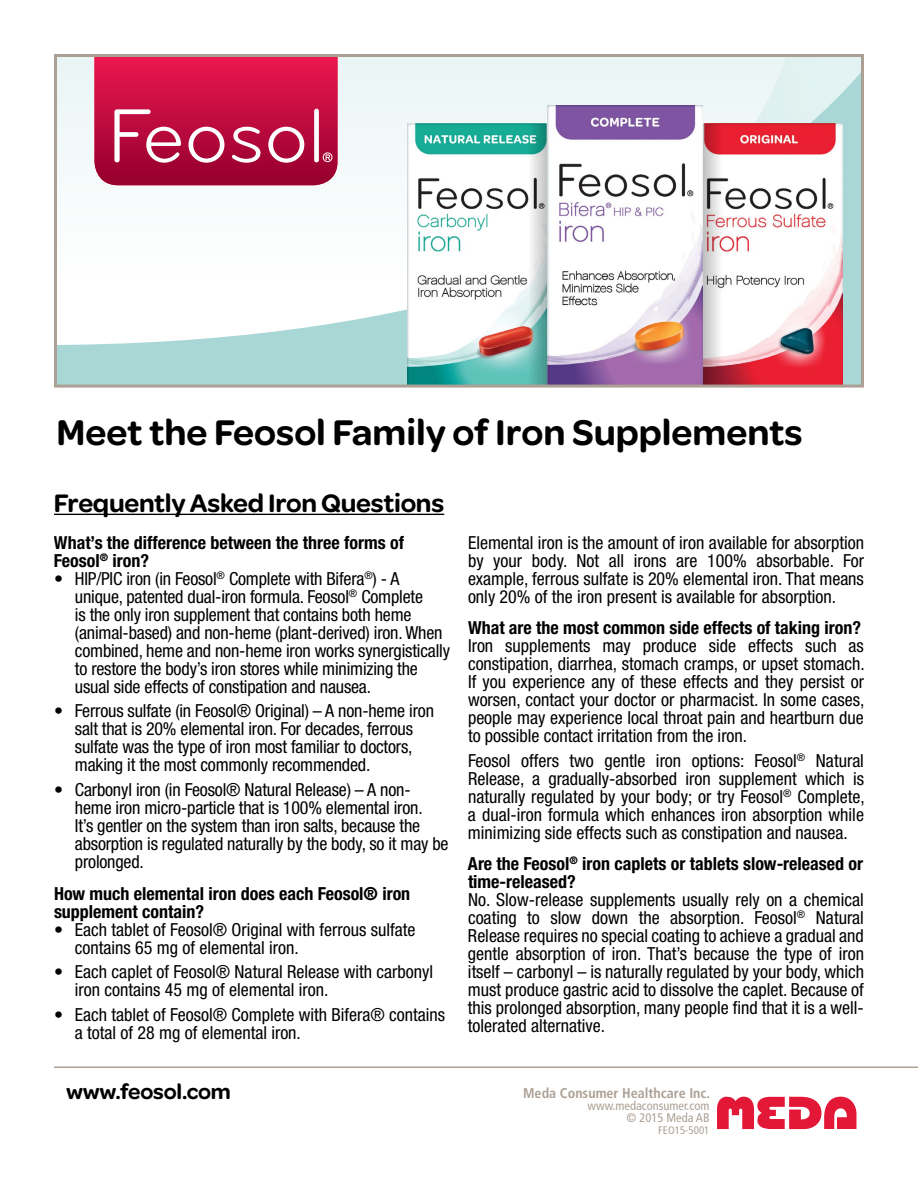
<style>
.page{position:relative;width:918px;height:1188px;background:#fff}
.page>*{position:absolute;margin:0;border:0;box-sizing:border-box;transform-origin:0 0}
.t1{font:600 38.1px "Omnes";color:#000}
.t2{font:600 27px "Omnes";letter-spacing:-.01em;color:#000}
.t3{font:600 22.5px "Omnes";letter-spacing:-.01em;color:#000}
.t4{font:condensed 18px/18px "Helvetica Neue LT Std";letter-spacing:-.01em;color:#000}
.t5{font:700 condensed 18px/18px "Helvetica Neue LT Std";color:#000}
.t6{font:700 condensed 14.1px "Frutiger LT Std";color:#aca095}
.t7{font:condensed 12.45px/12px "Frutiger LT Std";color:#aca095;text-align:right}
.t8{font:condensed 10.95px "Frutiger LT Std";color:#aca095}
</style>
<div class="page">
<svg style="left:54px;top:54px;width:810px;height:461px"></svg>
<svg style="left:717px;top:1096px;width:140px;height:34px"></svg>
<hr style="left:54px;top:1066px;width:864px;height:2px;background:#aca095">
<h1 class="t1" style="left:57px;top:405px;width:748px">Meet the Feosol Family of Iron Supplements</h1>
<h2 class="t2" style="left:54px;top:483px;width:392px">Frequently Asked Iron Questions</h2>
<p class="t5" style="left:54px;top:533px;width:352px">What’s the difference between the three forms of<br>Feosol<sup>®</sup> iron?</p>
<p class="t4" style="left:75px;top:569px;width:377px;text-indent:-21px">• HIP/PIC iron (in Feosol<sup>®</sup> Complete with Bifera<sup>®</sup>) - A unique, patented dual-iron formula. Feosol<sup>®</sup> Complete<br>is the only iron supplement that contains both heme (animal-based) and non-heme (plant-derived) iron. When combined, heme and non-heme iron works synergistically to restore the body’s iron stores while minimizing the usual side effects of constipation and nausea.</p>
<p class="t4" style="left:75px;top:702px;width:361px;text-indent:-21px">• Ferrous sulfate (in Feosol® Original) – A non-heme iron salt that is 20% elemental iron. For decades, ferrous sulfate was the type of iron most familiar to doctors, making it the most commonly recommended.</p>
<p class="t4" style="left:75px;top:781px;width:375px;text-indent:-21px">• Carbonyl iron (in Feosol® Natural Release) – A non&shy;heme iron micro-particle that is 100% elemental iron.<br>It’s gentler on the system than iron salts, because the absorption is regulated naturally by the body, so it may be prolonged.</p>
<p class="t5" style="left:54px;top:884px;width:358px">How much elemental iron does each Feosol® iron supplement contain?</p>
<p class="t4" style="left:75px;top:920px;width:342px;text-indent:-21px">• Each tablet of Feosol® Original with ferrous sulfate contains 65 mg of elemental iron.</p>
<p class="t4" style="left:75px;top:963px;width:360px;text-indent:-21px">• Each caplet of Feosol® Natural Release with carbonyl iron contains 45 mg of elemental iron.</p>
<p class="t4" style="left:75px;top:1006px;width:372px;text-indent:-21px">• Each tablet of Feosol® Complete with Bifera® contains a total of 28 mg of elemental iron.</p>
<p class="t3" style="left:66px;top:1076px;width:166px">www.feosol.com</p>
<p class="t4" style="left:468px;top:533px;width:398px;text-align:justify">Elemental iron is the amount of iron available for absorption by your body. Not all irons are 100% absorbable. For example, ferrous sulfate is 20% elemental iron. That means only 20% of the iron present is available for absorption.</p>
<p class="t5" style="left:468px;top:618px;width:395px">What are the most common side effects of taking iron?</p>
<p class="t4" style="left:468px;top:637px;width:398px;text-align:justify">Iron supplements may produce side effects such as constipation, diarrhea, stomach cramps, or upset stomach.<br>If you experience any of these effects and they persist or worsen, contact your doctor or pharmacist. In some cases, people may experience local throat pain and heartburn due to possible contact irritation from the iron.</p>
<p class="t4" style="left:468px;top:751px;width:398px;text-align:justify">Feosol offers two gentle iron options: Feosol<sup>®</sup> Natural Release, a gradually-absorbed iron supplement which is naturally regulated by your body; or try Feosol<sup>®</sup> Complete, a dual-iron formula which enhances iron absorption while minimizing side effects such as constipation and nausea.</p>
<p class="t5" style="left:468px;top:855px;width:397px">Are the Feosol<sup>®</sup> iron caplets or tablets slow-released or time-released?</p>
<p class="t4" style="left:468px;top:891px;width:398px;text-align:justify">No. Slow-release supplements usually rely on a chemical coating to slow down the absorption. Feosol<sup>®</sup> Natural Release requires no special coating to achieve a gradual and gentle absorption of iron. That’s because the type of iron itself – carbonyl – is naturally regulated by your body, which must produce gastric acid to dissolve the caplet. Because of this prolonged absorption, many people find that it is a well&shy;tolerated alternative.</p>
<p class="t6" style="left:523px;top:1085px;width:188px">Meda Consumer Healthcare Inc.</p>
<p class="t7" style="left:588px;top:1100px;width:123px">www.medaconsumer.com © 2015 Meda AB</p>
<p class="t8" style="left:658px;top:1124px;width:53px">FEO15-5001</p>
</div>
